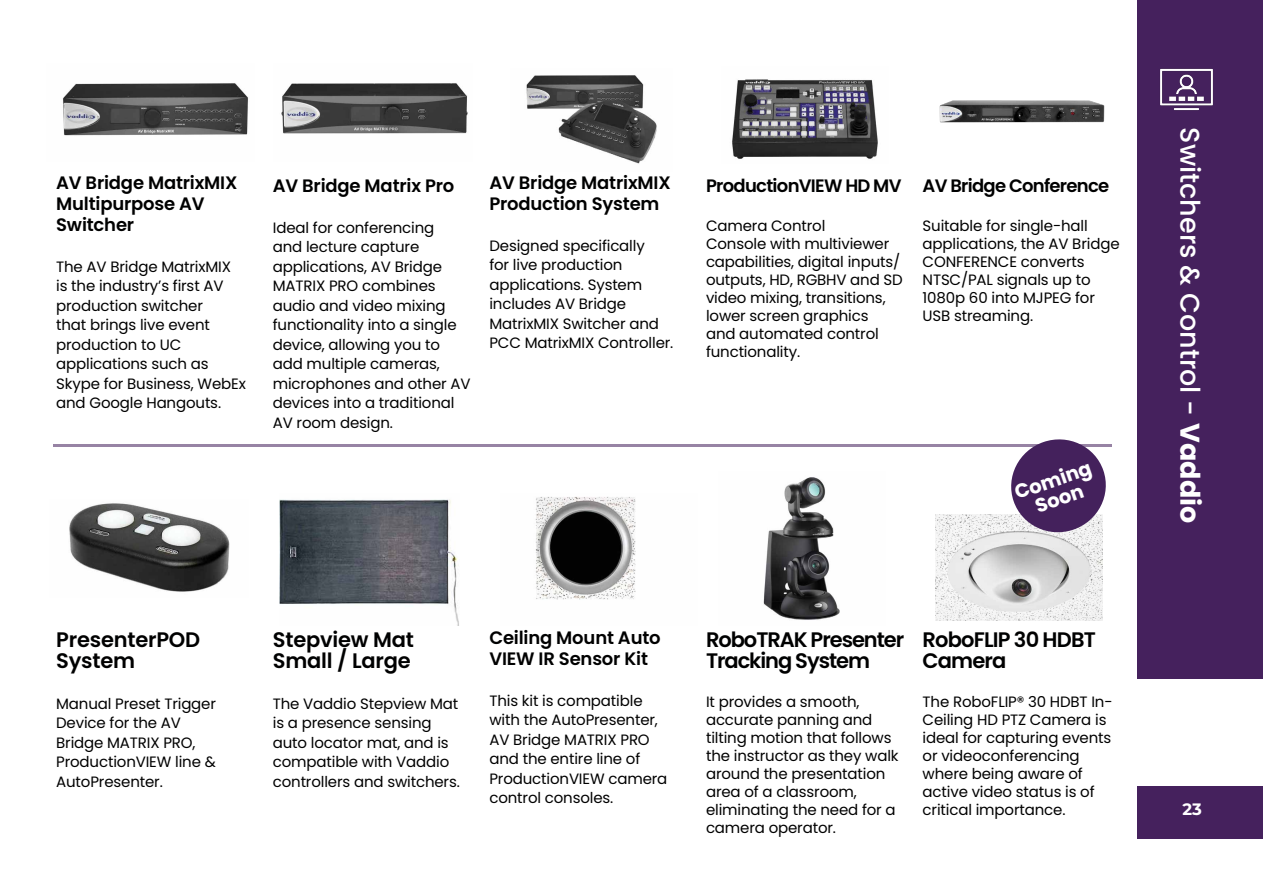
<style>
.page{position:relative;width:1263px;height:893px;background:#fff}
.page>*{position:absolute;margin:0;border:0;box-sizing:border-box;transform-origin:0 0}
.t1{font:500 27px "Poppins";color:#fff}
.t2{font:600 21px/21px "Poppins";letter-spacing:-.04em;color:#000101}
.t3{font:600 21px/21px "Poppins";letter-spacing:-.01em;color:#000101}
.t4{font:700 19.5px/19.5px "Poppins";color:#fff;text-align:center}
.t5{font:600 18px/21px "Poppins";letter-spacing:-.01em;color:#000101}
.t6{font:600 18px "Poppins";letter-spacing:-.04em;color:#000101}
.t7{font:700 16.5px "Montserrat";color:#fff}
.t8{font:15px/19.5px "Poppins";letter-spacing:-.01em;color:#000}
.s1{font-weight:700}
</style>
<div class="page">
<div style="left:1138px;top:0;width:125px;height:678px;background:#45215d"></div>
<img style="left:1160px;top:68px;width:53px;height:43px">
<div style="left:1138px;top:787px;width:125px;height:52px;background:#45215d"></div>
<img style="left:63px;top:83px;width:185px;height:53px">
<img style="left:281px;top:83px;width:187px;height:51px">
<img style="left:526px;top:75px;width:131px;height:89px">
<img style="left:732px;top:79px;width:146px;height:80px">
<img style="left:939px;top:100px;width:166px;height:23px">
<img style="left:69px;top:503px;width:161px;height:89px">
<img style="left:279px;top:499px;width:180px;height:126px">
<img style="left:535px;top:497px;width:101px;height:103px">
<img style="left:935px;top:515px;width:167px;height:106px">
<img style="left:763px;top:477px;width:77px;height:143px">
<hr style="left:53px;top:444px;width:1058px;height:2px;background:#45215d">
<svg style="left:1005px;top:439px;width:107px;height:99px"></svg>
<p class="t5" style="left:56px;top:172px;width:183px">AV Bridge MatrixMIX<br>Multipurpose AV<br>Switcher</p>
<p class="t8" style="left:56px;top:257px;width:191px">The AV Bridge MatrixMIX is the industry’s first AV production switcher<br>that brings live event production to UC applications such as<br>Skype for Business, WebEx and Google Hangouts.</p>
<p class="t5" style="left:273px;top:175px;width:183px">AV Bridge Matrix Pro</p>
<p class="t8" style="left:273px;top:218px;width:199px">Ideal for conferencing<br>and lecture capture applications, AV Bridge<br>MATRIX PRO combines audio and video mixing functionality into a single device, allowing you to add multiple cameras, microphones and other AV devices into a traditional<br>AV room design.</p>
<p class="t5" style="left:489px;top:172px;width:183px">AV Bridge MatrixMIX<br>Production System</p>
<p class="t8" style="left:489px;top:236px;width:186px">Designed specifically<br>for live production applications. System includes AV Bridge<br>MatrixMIX Switcher and<br>PCC MatrixMIX Controller.</p>
<p class="t6" style="left:706px;top:175px;width:197px">ProductionVIEW HD MV</p>
<p class="t8" style="left:706px;top:217px;width:198px;line-height:18px">Camera Control<br>Console with multiviewer capabilities, digital inputs/ outputs, HD, RGBHV and SD video mixing, transitions, lower screen graphics<br>and automated control functionality.</p>
<p class="t6" style="left:923px;top:175px;width:188px">AV Bridge Conference</p>
<p class="t8" style="left:923px;top:217px;width:198px;line-height:18px">Suitable for single-hall applications, the AV Bridge<br>CONFERENCE converts<br>NTSC/PAL signals up to<br>1080p 60 into MJPEG for<br>USB streaming.</p>
<h3 class="t4" style="left:1012px;top:484px;width:82px;rotate:-19deg">Coming<br>Soon</h3>
<h2 class="t3" style="left:56px;top:629px;width:146px">PresenterPOD<br>System</h2>
<p class="t8" style="left:56px;top:694px;width:161px">Manual Preset Trigger<br>Device for the AV<br>Bridge MATRIX PRO,<br>ProductionVIEW line &amp;<br>AutoPresenter.</p>
<h2 class="t3" style="left:273px;top:629px;width:143px">Stepview Mat<br>Small / Large</h2>
<p class="t8" style="left:273px;top:694px;width:189px">The Vaddio Stepview Mat is a presence sensing auto locator mat, and is compatible with Vaddio controllers and switchers.</p>
<p class="t5" style="left:489px;top:627px;width:173px">Ceiling Mount Auto<br>VIEW IR Sensor Kit</p>
<p class="t8" style="left:489px;top:691px;width:179px">This kit is compatible with the AutoPresenter,<br>AV Bridge MATRIX PRO and the entire line of<br>ProductionVIEW camera control consoles.</p>
<h2 class="t2" style="left:706px;top:629px;width:200px">RoboTRAK Presenter<br>Tracking System</h2>
<p class="t8" style="left:706px;top:693px;width:194px;line-height:18px">It provides a smooth, accurate panning and tilting motion that follows the instructor as they walk around the presentation area of a classroom, eliminating the need for a camera operator.</p>
<h2 class="t2" style="left:923px;top:629px;width:175px">RoboFLIP 30 HDBT<br>Camera</h2>
<p class="t8" style="left:923px;top:693px;width:192px;line-height:18px">The RoboFLIP® 30 HDBT In-<br>Ceiling HD PTZ Camera is ideal for capturing events or videoconferencing where being aware of active video status is of critical importance.</p>
<h1 class="t1" style="left:1206px;top:127px;width:397px;rotate:90deg">Switchers &amp; Control - <span class="s1">Vaddio</span></h1>
<p class="t7" style="left:1182px;top:798px;width:21px">23</p>
</div>
